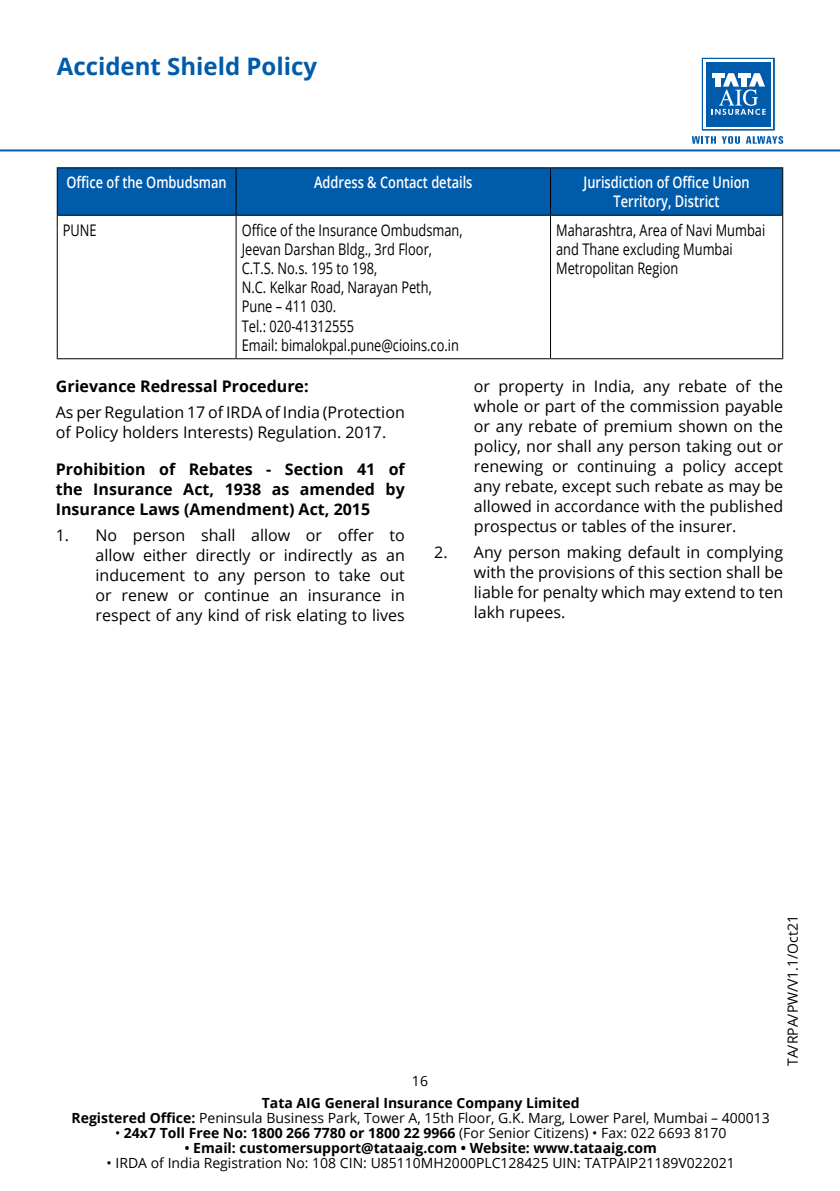
<style>
.page{position:relative;width:840px;height:1191px;background:#fff}
.page>*{position:absolute;margin:0;border:0;box-sizing:border-box;transform-origin:0 0}
.t1{font:700 24px "Open Sans";color:#005baa}
.t2{font:16px/20px "Open Sans";color:#000;text-align:justify}
.t3{font:16px/19.2px "Open Sans";color:#000;scale:.8 1}
.t4{font:700 16px/20px "Open Sans";color:#000;text-align:justify}
.t5{font:600 16px/19.2px "Open Sans";color:#fff;text-align:center;scale:.8 1}
.t6{font:14px/15px "Open Sans";color:#000;text-align:center}
.t7{font:700 14px "Open Sans";color:#000}
.s1{font-weight:700}
.s2{font-weight:400}
.s3{font-weight:600}
</style>
<div class="page">
<svg style="left:701px;top:57px;width:74px;height:74px"></svg>
<div style="left:703px;top:59px;width:69px;height:70px;background:linear-gradient(to right,#fff,#fff)"></div>
<div style="left:705px;top:62px;width:65px;height:64px;background:#005baa"></div>
<svg style="left:711px;top:73px;width:54px;height:42px"></svg>
<svg style="left:691px;top:136px;width:24px;height:8px"></svg>
<svg style="left:721px;top:136px;width:18px;height:8px"></svg>
<svg style="left:745px;top:136px;width:37px;height:8px"></svg>
<hr style="left:0;top:149px;width:839px;height:2px;background:#005baa">
<div style="left:58px;top:168px;width:723px;height:47px;background:#005baa"></div>
<hr style="left:57px;top:167px;width:179px;height:1px;background:#000">
<hr style="left:57px;top:168px;width:1px;height:47px;background:#000">
<hr style="left:236px;top:167px;width:314px;height:1px;background:#000">
<hr style="left:235px;top:168px;width:1px;height:47px;background:#000">
<hr style="left:550px;top:167px;width:232px;height:1px;background:#000">
<hr style="left:549px;top:168px;width:1px;height:47px;background:#000">
<hr style="left:781px;top:168px;width:1px;height:47px;background:#000">
<hr style="left:57px;top:215px;width:179px;height:1px;background:#000">
<hr style="left:236px;top:215px;width:314px;height:1px;background:#000">
<hr style="left:550px;top:215px;width:232px;height:1px;background:#000">
<hr style="left:57px;top:216px;width:1px;height:142px;background:#000">
<hr style="left:235px;top:216px;width:1px;height:142px;background:#000">
<hr style="left:549px;top:216px;width:1px;height:142px;background:#000">
<hr style="left:781px;top:216px;width:1px;height:142px;background:#000">
<hr style="left:57px;top:358px;width:179px;height:1px;background:#000">
<hr style="left:236px;top:358px;width:314px;height:1px;background:#000">
<hr style="left:550px;top:358px;width:232px;height:1px;background:#000">
<h1 class="t1" style="left:57px;top:49px;width:262px">Accident Shield Policy</h1>
<p class="t5" style="left:67px;top:172px;width:202px">Office of the Ombudsman</p>
<p class="t5" style="left:314px;top:172px;width:199px">Address &amp; Contact details</p>
<p class="t5" style="left:583px;top:172px;width:209px">Jurisdiction of Office Union<br>Territory, District</p>
<p class="t3" style="left:63px;top:220px;width:44px">PUNE</p>
<p class="t3" style="left:242px;top:220px;width:277px">Office of the Insurance Ombudsman,<br>Jeevan Darshan Bldg., 3rd Floor,<br>C.T.S. No.s. 195 to 198,<br>N.C. Kelkar Road, Narayan Peth,<br>Pune – 411 030.<br>Tel.: 020-41312555<br>Email: bimalokpal.pune@cioins.co.in</p>
<p class="t3" style="left:556px;top:220px;width:263px">Maharashtra, Area of Navi Mumbai and Thane excluding Mumbai<br>Metropolitan Region</p>
<p class="t4" style="left:56px;top:376px;width:254px">Grievance Redressal Procedure:</p>
<p class="t2" style="left:56px;top:401px;width:350px">As per Regulation 17 of IRDA of India (Protection of Policy holders Interests) Regulation. 2017.</p>
<p class="t4" style="left:56px;top:459px;width:350px">Prohibition of Rebates - Section 41 of the Insurance Act, 1938 as amended by Insurance Laws (Amendment) Act, 2015</p>
<p class="t2" style="left:95px;top:524px;width:311px;text-indent:-40px">1. No person shall allow or offer to allow either directly or indirectly as an inducement to any person to take out or renew or continue an insurance in respect of any kind of risk elating to lives</p>
<p class="t2" style="left:473px;top:376px;width:311px">or property in India, any rebate of the whole or part of the commission payable or any rebate of premium shown on the policy, nor shall any person taking out or renewing or continuing a policy accept any rebate, except such rebate as may be allowed in accordance with the published prospectus or tables of the insurer.</p>
<p class="t2" style="left:473px;top:541px;width:311px;text-indent:-40px">2. Any person making default in complying with the provisions of this section shall be liable for penalty which may extend to ten lakh rupees.</p>
<p class="t6" style="left:784px;top:1066px;width:153px;rotate:-90deg">TA/RPA/PW/V1.1/Oct21</p>
<p class="t6" style="left:412px;top:1073px;width:18px">16</p>
<p class="t6" style="left:71px;top:1095px;width:699px"><span class="s1">Tata AIG General Insurance Company Limited<br>Registered Office:</span> Peninsula Business Park, Tower A, 15th Floor, G.K. Marg, Lower Parel, Mumbai – 400013</p>
<p class="t7" style="left:115px;top:1123px;width:612px"><span class="s2">•</span> 24x7 Toll Free No: 1800 266 7780 or 1800 22 9966 <span class="s2">(For Senior Citizens) • Fax: 022 6693 8170</span></p>
<p class="t7" style="left:184px;top:1138px;width:474px"><span class="s3">•</span> Email: customersupport@tataaig.com • Website: www.tataaig.com</p>
<p class="t6" style="left:106px;top:1155px;width:629px">• IRDA of India Registration No: 108 CIN: U85110MH2000PLC128425 UIN: TATPAIP21189V022021</p>
</div>
